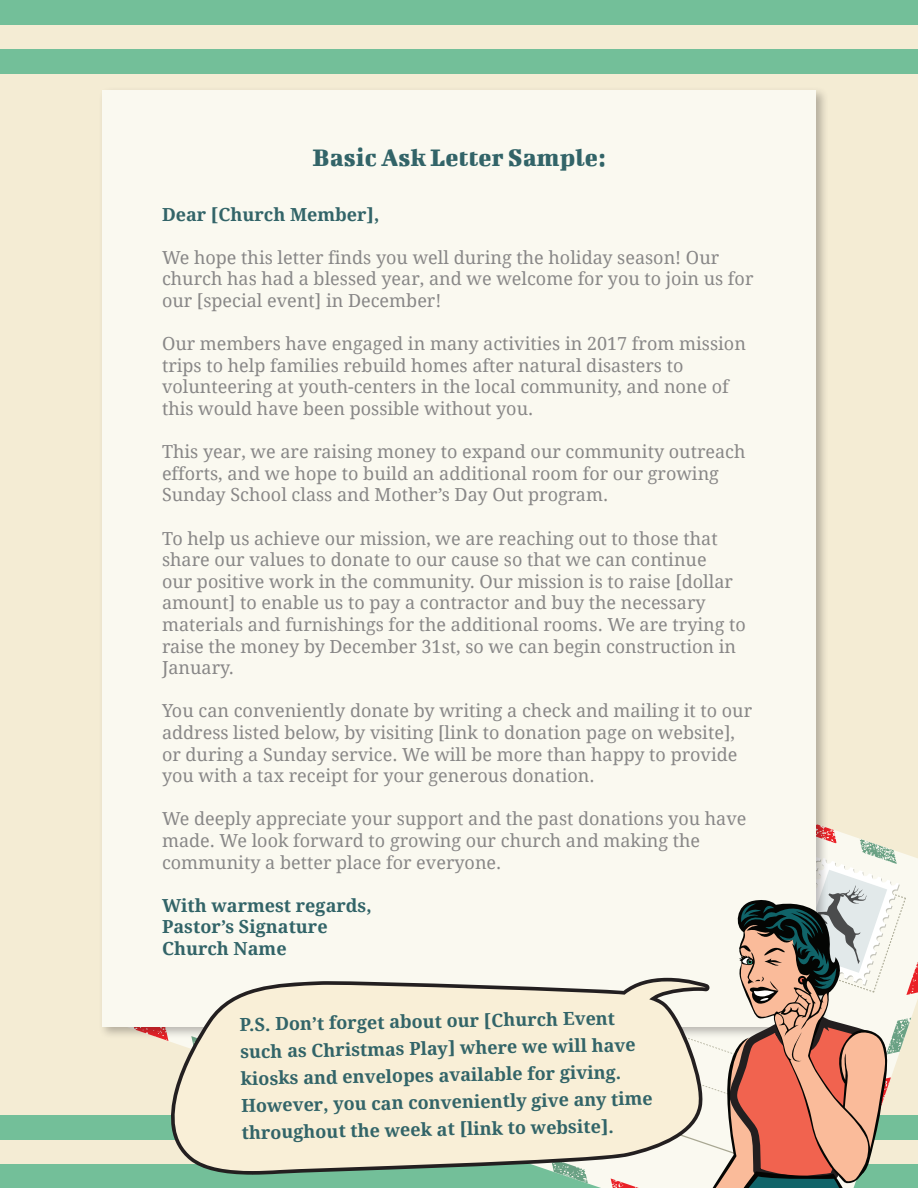
<style>
.page{position:relative;width:918px;height:1188px;background:#f4ecd4}
.page>*{position:absolute;margin:0;border:0;box-sizing:border-box;transform-origin:0 0}
.t1{font:27px "Bigshot One";color:#326468}
.t2{font:18px/21.6px "Droid Serif";color:#888787}
.t3{font:700 18px/27px "Droid Serif";color:#326468}
</style>
<div class="page">
<div style="left:0;top:50px;width:918px;height:24px;background:#73bf99"></div>
<div style="left:0;top:1px;width:918px;height:24px;background:#73bf99"></div>
<div style="left:0;top:1164px;width:918px;height:24px;background:#73bf99"></div>
<div style="left:0;top:1115px;width:918px;height:25px;background:#73bf99"></div>
<div style="left:98px;top:86px;width:731px;height:953px;background:#231f20;opacity:.3"></div>
<div style="left:102px;top:90px;width:714px;height:936px;background:#faf9f0"></div>
<svg style="left:153px;top:981px;width:398px;height:194px"></svg>
<svg style="left:551px;top:797px;width:360px;height:391px"></svg>
<p class="t1" style="left:312px;top:142px;width:295px">Basic Ask Letter Sample:</p>
<p class="t3" style="left:162px;top:201px;width:219px">Dear [Church Member],</p>
<p class="t2" style="left:162px;top:247px;width:593px">We hope this letter finds you well during the holiday season! Our church has had a blessed year, and we welcome for you to join us for our [special event] in December!</p>
<p class="t2" style="left:162px;top:333px;width:585px">Our members have engaged in many activities in 2017 from mission trips to help families rebuild homes after natural disasters to volunteering at youth-centers in the local community, and none of this would have been possible without you.</p>
<p class="t2" style="left:162px;top:441px;width:585px">This year, we are raising money to expand our community outreach efforts, and we hope to build an additional room for our growing<br>Sunday School class and Mother’s Day Out program.</p>
<p class="t2" style="left:162px;top:528px;width:586px">To help us achieve our mission, we are reaching out to those that share our values to donate to our cause so that we can continue<br>our positive work in the community. Our mission is to raise [dollar amount] to enable us to pay a contractor and buy the necessary materials and furnishings for the additional rooms. We are trying to raise the money by December 31st, so we can begin construction in January.</p>
<p class="t2" style="left:162px;top:700px;width:592px">You can conveniently donate by writing a check and mailing it to our address listed below, by visiting [link to donation page on website], or during a Sunday service. We will be more than happy to provide you with a tax receipt for your generous donation.</p>
<p class="t2" style="left:162px;top:808px;width:586px">We deeply appreciate your support and the past donations you have made. We look forward to growing our church and making the community a better place for everyone.</p>
<p class="t3" style="left:162px;top:892px;width:211px">With warmest regards,</p>
<p class="t3" style="left:162px;top:914px;width:167px">Pastor’s Signature</p>
<p class="t3" style="left:162px;top:935px;width:126px">Church Name</p>
<p class="t3" style="left:240px;top:1011px;width:413px;rotate:-1deg">P.S. Don’t forget about our [Church Event such as Christmas Play] where we will have kiosks and envelopes available for giving.<br>However, you can conveniently give any time throughout the week at [link to website].</p>
</div>
